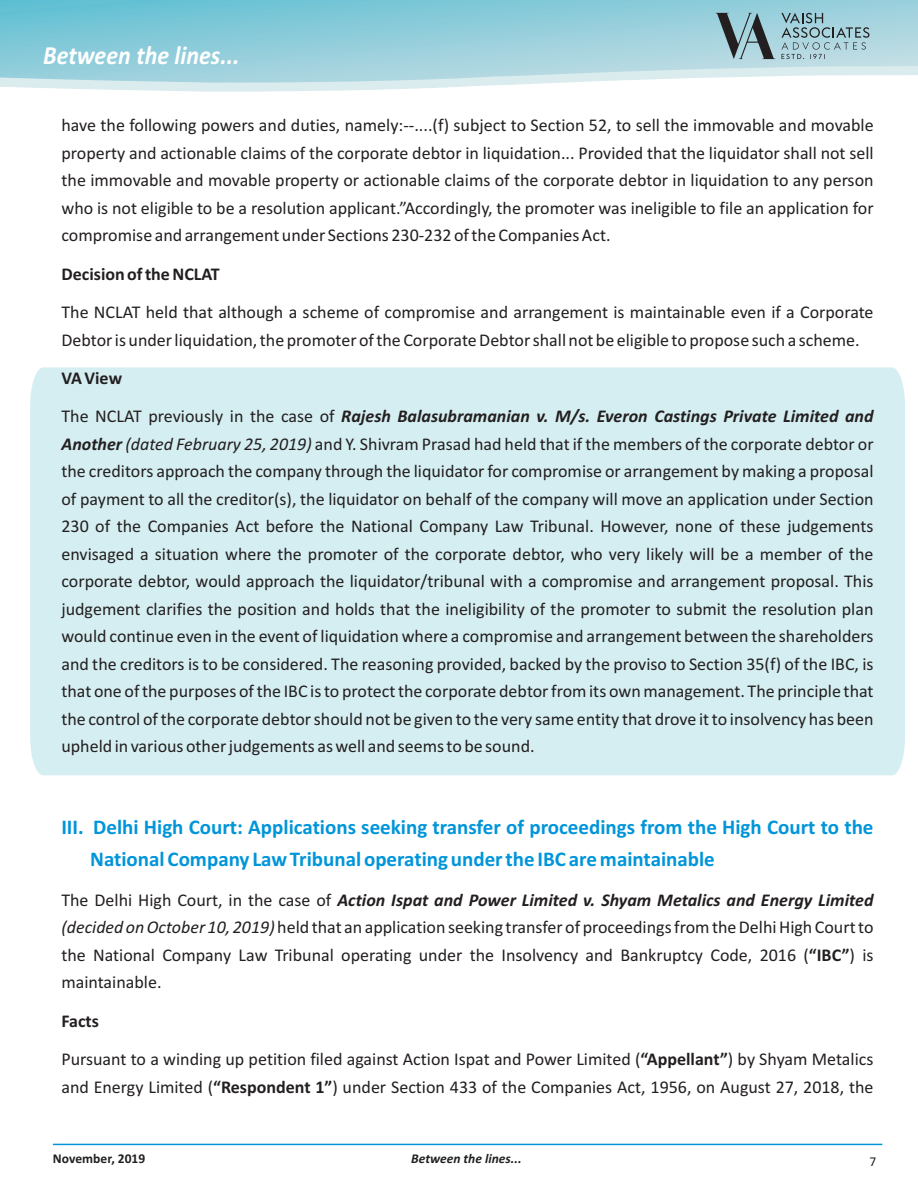
<style>
.page{position:relative;width:918px;height:1188px;background:#fff}
.page>*{position:absolute;margin:0;border:0;box-sizing:border-box;transform-origin:0 0}
.t1{font:italic 700 26.25px "Calibri";color:#fff;scale:.91 1}
.t2{font:700 21px/32.1px "Calibri";color:#0095d9}
.t3{font:18px/27.5px "Calibri";color:#231f20;text-align:justify}
.t4{font:italic 700 18px/38.4px "Calibri";color:#231f20}
.t5{font:700 18px "Calibri";color:#231f20}
.t6{font:italic 700 13.5px "Calibri";color:#231f20}
.t7{font:700 13.5px "Calibri";color:#231f20}
.t8{font:13.5px "Calibri";color:#231f20}
.s1{font-style:normal}
.s2{font-weight:400;font-style:normal}
.s3{font-weight:700;font-style:italic}
.s4{font-style:italic}
.s5{font-weight:700}
</style>
<div class="page">
<div style="left:30px;top:367px;width:875px;height:408px;background:#d5eef1"></div>
<svg style="left:0;top:0;width:918px;height:83px;background:#9ad1dd"></svg>
<hr style="left:53px;top:1144px;width:829px;height:1px;background:#0095d9">
<svg style="left:716px;top:13px;width:59px;height:46px;background:#7c9aa1"></svg>
<svg style="left:781px;top:13px;width:88px;height:46px;background:#99bcc5"></svg>
<h1 class="t1" style="left:43px;top:45px;width:217px">Between the lines...</h1>
<p class="t3" style="left:62px;top:113px;width:814px">have the following powers and duties, namely:--....(f) subject to Section 52, to sell the immovable and movable property and actionable claims of the corporate debtor in liquidation... Provided that the liquidator shall not sell the immovable and movable property or actionable claims of the corporate debtor in liquidation to any person who is not eligible to be a resolution applicant.”Accordingly, the promoter was ineligible to file an application for compromise and arrangement under Sections 230-232 of the Companies Act.</p>
<p class="t5" style="left:62px;top:266px;width:160px">Decision of the NCLAT</p>
<p class="t3" style="left:62px;top:300px;width:814px">The NCLAT held that although a scheme of compromise and arrangement is maintainable even if a Corporate<br>Debtor is under liquidation, the promoter of the Corporate Debtor shall not be eligible to propose such a scheme.</p>
<p class="t4" style="left:61px;top:360px;width:814px"><span class="s1">VA View<br></span><span class="s2">The NCLAT previously in the case of</span> Rajesh Balasubramanian v. M/s. Everon Castings Private Limited and</p>
<p class="t3" style="left:61px;top:432px;width:814px"><span class="s3">Another</span> <span class="s4">(dated February 25, 2019)</span> and Y. Shivram Prasad had held that if the members of the corporate debtor or the creditors approach the company through the liquidator for compromise or arrangement by making a proposal of payment to all the creditor(s), the liquidator on behalf of the company will move an application under Section 230 of the Companies Act before the National Company Law Tribunal. However, none of these judgements envisaged a situation where the promoter of the corporate debtor, who very likely will be a member of the corporate debtor, would approach the liquidator/tribunal with a compromise and arrangement proposal. This judgement clarifies the position and holds that the ineligibility of the promoter to submit the resolution plan would continue even in the event of liquidation where a compromise and arrangement between the shareholders and the creditors is to be considered. The reasoning provided, backed by the proviso to Section 35(f) of the IBC, is that one of the purposes of the IBC is to protect the corporate debtor from its own management. The principle that the control of the corporate debtor should not be given to the very same entity that drove it to insolvency has been upheld in various other judgements as well and seems to be sound.</p>
<p class="t2" style="left:90px;top:813px;width:785px;text-indent:-29px">III. Delhi High Court: Applications seeking transfer of proceedings from the High Court to the<br>National Company Law Tribunal operating under the IBC are maintainable</p>
<p class="t3" style="left:61px;top:888px;width:814px">The Delhi High Court, in the case of <span class="s3">Action Ispat and Power Limited v. Shyam Metalics and Energy Limited </span><span class="s4">(decided on October 10, 2019)</span> held that an application seeking transfer of proceedings from the Delhi High Court to the National Company Law Tribunal operating under the Insolvency and Bankruptcy Code, 2016 (<span class="s5">“IBC”</span>) is maintainable.</p>
<p class="t3" style="left:61px;top:1003px;width:814px;line-height:38.4px"><span class="s5">Facts<br></span>Pursuant to a winding up petition filed against Action Ispat and Power Limited (<span class="s5">“Appellant”</span>) by Shyam Metalics</p>
<p class="t3" style="left:61px;top:1074px;width:814px">and Energy Limited (<span class="s5">“Respondent 1”</span>) under Section 433 of the Companies Act, 1956, on August 27, 2018, the</p>
<p class="t7" style="left:53px;top:1153px;width:94px">November, 2019</p>
<p class="t6" style="left:411px;top:1153px;width:112px">Between the lines...</p>
<p class="t8" style="left:869px;top:1156px;width:8px">7</p>
</div>
